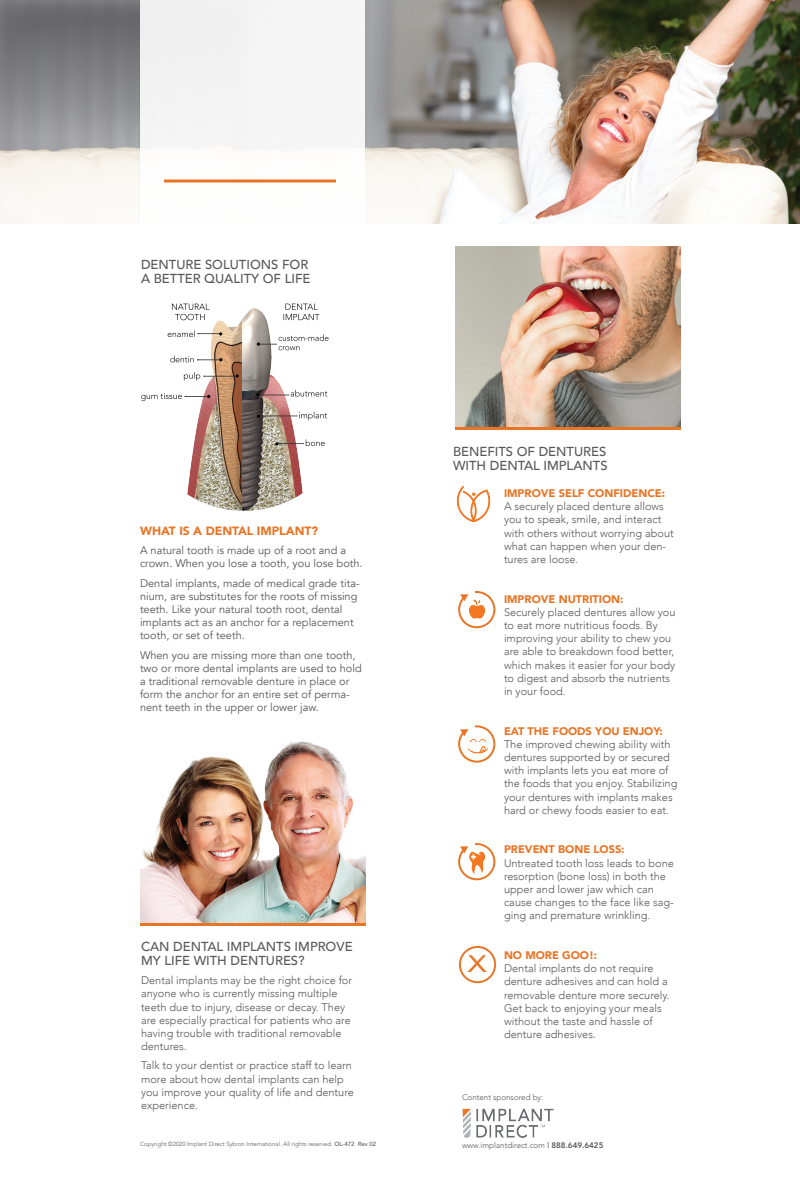
<style>
.page{position:relative;width:800px;height:1200px;background:#fff}
.page>*{position:absolute;margin:0;border:0;box-sizing:border-box;transform-origin:0 0}
.t1{font:23.3px "Arial";color:#e87424;scale:1.25 1}
.t2{font:500 13px/14px "Avenir";color:#58585a}
.t3{font:900 12px "Avenir";color:#e87424}
.t4{font:300 11px/13.2px "Avenir";color:#58585a}
.t5{font:11px/13.2px "Avenir";color:#58585a}
.t6{font:900 11px "Avenir";color:#e87424}
.t7{font:300 8px "Avenir";color:#57585a}
.t8{font:300 6px "Avenir";color:#57585a}
.s1{font-weight:500}
.s2{font-weight:800}
</style>
<div class="page">
<img style="left:366px;top:0;width:434px;height:224px">
<img style="left:140px;top:741px;width:226px;height:182px">
<img style="left:463px;top:1109px;width:91px;height:29px">
<img style="left:455px;top:246px;width:226px;height:181px">
<img style="left:456px;top:486px;width:35px;height:37px">
<div style="left:459px;top:946px;width:37px;height:37px;border:2px solid #e87424;border-radius:50%"></div>
<div style="left:458px;top:843px;width:37px;height:37px;border:2px solid #e87424;border-radius:50%"></div>
<div style="left:458px;top:591px;width:37px;height:37px;border:2px solid #e87424;border-radius:50%"></div>
<div style="left:463px;top:590px;width:12px;height:9px;background:#fff"></div>
<img style="left:459px;top:843px;width:34px;height:34px">
<img style="left:458px;top:725px;width:38px;height:38px">
<img style="left:469px;top:599px;width:16px;height:20px">
<hr style="left:455px;top:427px;width:226px;height:3px;background:#e87424">
<hr style="left:140px;top:923px;width:226px;height:3px;background:#e87424">
<img style="left:167px;top:303px;width:161px;height:208px">
<svg style="left:168px;top:330px;width:54px;height:7px"></svg>
<svg style="left:170px;top:356px;width:52px;height:6px"></svg>
<svg style="left:184px;top:372px;width:55px;height:9px"></svg>
<svg style="left:141px;top:393px;width:69px;height:8px"></svg>
<svg style="left:257px;top:335px;width:72px;height:15px"></svg>
<svg style="left:256px;top:390px;width:71px;height:7px"></svg>
<svg style="left:257px;top:412px;width:70px;height:8px"></svg>
<svg style="left:275px;top:439px;width:50px;height:7px"></svg>
<svg style="left:172px;top:304px;width:37px;height:16px"></svg>
<svg style="left:284px;top:304px;width:35px;height:16px"></svg>
<svg style="left:0;top:0;width:140px;height:144px;background:#818184"></svg>
<div style="left:140px;top:0;width:226px;height:228px;background:#f5f5f6"></div>
<hr style="left:164px;top:180px;width:172px;height:2px;background:#e87424">
<svg style="left:459px;top:843px;width:9px;height:11px"></svg>
<svg style="left:458px;top:726px;width:10px;height:10px"></svg>
<svg style="left:460px;top:597px;width:4px;height:5px"></svg>
<p class="t2" style="left:141px;top:257px;width:171px">DENTURE SOLUTIONS FOR<br>A BETTER QUALITY OF LIFE</p>
<p class="t3" style="left:140px;top:521px;width:180px">WHAT IS A DENTAL IMPLANT?</p>
<p class="t5" style="left:140px;top:544px;width:224px">A natural tooth is made up of a root and a crown. When you lose a tooth, you lose both.</p>
<p class="t5" style="left:140px;top:576px;width:221px">Dental implants, made of medical grade tita&shy;nium, are substitutes for the roots of missing teeth. Like your natural tooth root, dental implants act as an anchor for a replacement tooth, or set of teeth.</p>
<p class="t5" style="left:140px;top:648px;width:223px">When you are missing more than one tooth, two or more dental implants are used to hold a traditional removable denture in place or form the anchor for an entire set of perma&shy;nent teeth in the upper or lower jaw.</p>
<p class="t2" style="left:141px;top:939px;width:213px">CAN DENTAL IMPLANTS IMPROVE<br>MY LIFE WITH DENTURES?</p>
<p class="t4" style="left:141px;top:974px;width:213px">Dental implants may be the right choice for anyone who is currently missing multiple teeth due to injury, disease or decay. They are especially practical for patients who are having trouble with traditional removable dentures.</p>
<p class="t4" style="left:141px;top:1059px;width:215px">Talk to your dentist or practice staff to learn more about how dental implants can help you improve your quality of life and denture experience.</p>
<p class="t2" style="left:453px;top:444px;width:156px">BENEFITS OF DENTURES<br>WITH DENTAL IMPLANTS</p>
<h1 class="t1" style="left:468px;top:948px;width:17px">X</h1>
<p class="t6" style="left:504px;top:484px;width:163px">IMPROVE SELF CONFIDENCE:</p>
<p class="t4" style="left:504px;top:500px;width:171px">A securely placed denture allows you to speak, smile, and interact with others without worrying about what can happen when your den&shy;tures are loose.</p>
<p class="t6" style="left:504px;top:589px;width:121px">IMPROVE NUTRITION:</p>
<p class="t4" style="left:504px;top:605px;width:173px">Securely placed dentures allow you to eat more nutritious foods. By improving your ability to chew you are able to breakdown food better, which makes it easier for your body to digest and absorb the nutrients in your food.</p>
<p class="t6" style="left:504px;top:721px;width:160px">EAT THE FOODS YOU ENJOY:</p>
<p class="t4" style="left:504px;top:737px;width:175px">The improved chewing ability with dentures supported by or secured with implants lets you eat more of the foods that you enjoy. Stabilizing your dentures with implants makes hard or chewy foods easier to eat.</p>
<p class="t6" style="left:504px;top:840px;width:122px">PREVENT BONE LOSS:</p>
<p class="t4" style="left:504px;top:856px;width:172px">Untreated tooth loss leads to bone resorption (bone loss) in both the upper and lower jaw which can cause changes to the face like sag&shy;ging and premature wrinkling.</p>
<p class="t6" style="left:504px;top:946px;width:95px">NO MORE GOO!:</p>
<p class="t4" style="left:504px;top:962px;width:167px">Dental implants do not require denture adhesives and can hold a removable denture more securely.<br>Get back to enjoying your meals without the taste and hassle of denture adhesives.</p>
<p class="t7" style="left:462px;top:1093px;width:83px">Content sponsored by:</p>
<p class="t8" style="left:140px;top:1140px;width:238px">Copyright ©2020 Implant Direct Sybron International. All rights reserved. <span class="s1">OL-472 Rev 02</span></p>
<p class="t7" style="left:462px;top:1141px;width:143px">www.implantdirect.com <span class="s1">|</span> <span class="s2">888.649.6425</span></p>
</div>
